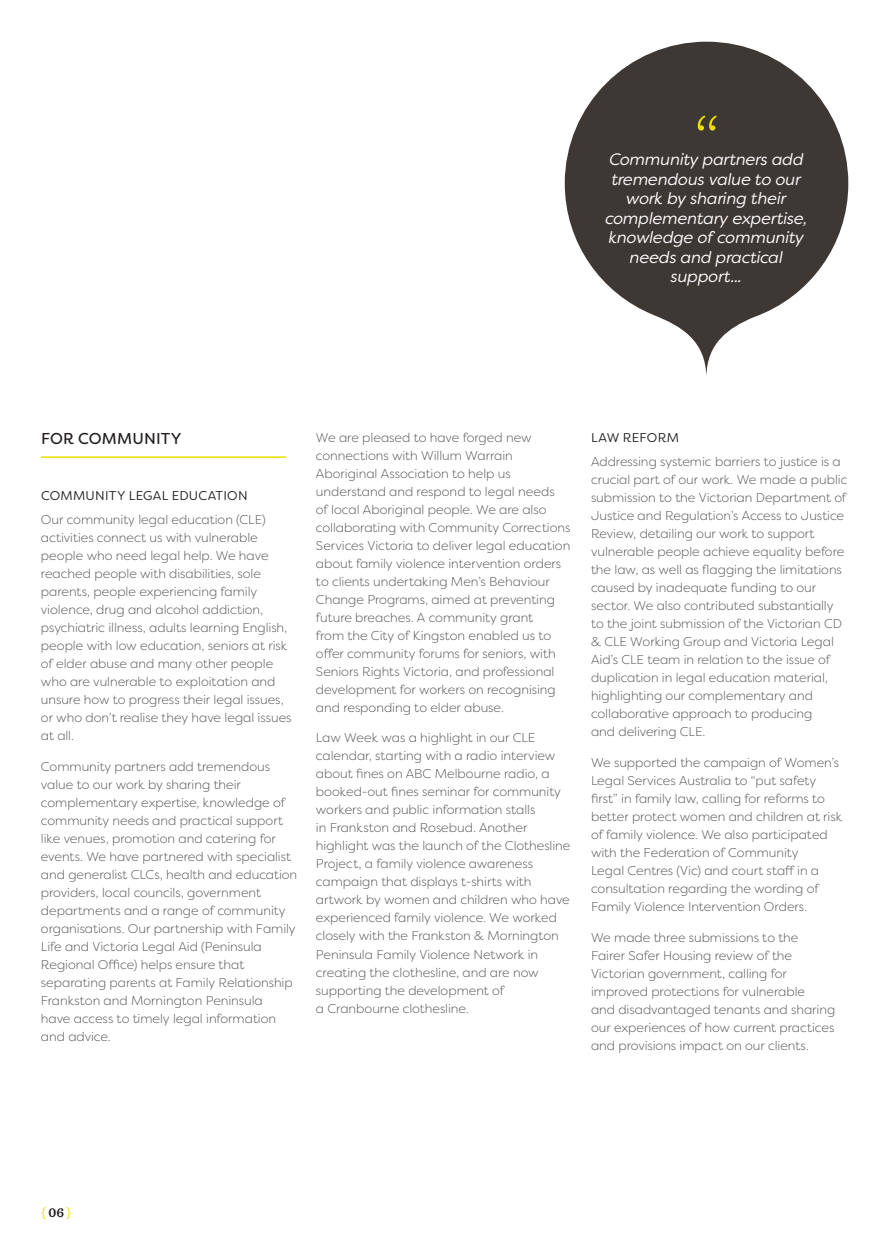
<style>
.page{position:relative;width:894px;height:1260px;background:#fff}
.page>*{position:absolute;margin:0;border:0;box-sizing:border-box;transform-origin:0 0}
.t1{font:300 68.85px "Filson Soft";color:#eede00}
.t2{font:italic 16.5px/19.5px "Filson Soft";letter-spacing:-.01em;color:#fff;text-align:center}
.t3{font:15.75px "Filson Soft";letter-spacing:.01em;color:#231f20}
.t4{font:13.5px "Sentinel";color:#eede00}
.t5{font:300 12.75px/18px "Filson Soft";color:#57585a}
.t6{font:12.75px "Filson Soft";letter-spacing:.015em;color:#231f20}
.s1{font-weight:600;color:#231f20}
</style>
<div class="page">
<hr style="left:41px;top:456px;width:245px;height:2px;background:#eede00">
<svg style="left:565px;top:42px;width:283px;height:334px;fill:#3e3835"></svg>
<h1 class="t1" style="left:693px;top:99px;width:28px">“</h1>
<p class="t2" style="left:605px;top:149px;width:204px">Community partners add tremendous value to our work by sharing their complementary expertise, knowledge of community needs and practical support...</p>
<p class="t3" style="left:41px;top:428px;width:142px">FOR COMMUNITY</p>
<p class="t6" style="left:41px;top:487px;width:208px">COMMUNITY LEGAL EDUCATION</p>
<p class="t5" style="left:41px;top:511px;width:252px">Our community legal education (CLE) activities connect us with vulnerable people who need legal help. We have reached people with disabilities, sole parents, people experiencing family violence, drug and alcohol addiction, psychiatric illness, adults learning English, people with low education, seniors at risk of elder abuse and many other people who are vulnerable to exploitation and unsure how to progress their legal issues, or who don’t realise they have legal issues at all.</p>
<p class="t5" style="left:41px;top:757px;width:258px">Community partners add tremendous value to our work by sharing their complementary expertise, knowledge of community needs and practical support like venues, promotion and catering for events. We have partnered with specialist and generalist CLCs, health and education providers, local councils, government departments and a range of community organisations. Our partnership with Family Life and Victoria Legal Aid (Peninsula Regional Office) helps ensure that separating parents at Family Relationship Frankston and Mornington Peninsula<br>have access to timely legal information and advice.</p>
<p class="t5" style="left:316px;top:428px;width:256px">We are pleased to have forged new connections with Willum Warrain Aboriginal Association to help us understand and respond to legal needs<br>of local Aboriginal people. We are also collaborating with Community Corrections Services Victoria to deliver legal education about family violence intervention orders to clients undertaking Men’s Behaviour Change Programs, aimed at preventing future breaches. A community grant<br>from the City of Kingston enabled us to offer community forums for seniors, with Seniors Rights Victoria, and professional development for workers on recognising and responding to elder abuse.</p>
<p class="t5" style="left:316px;top:729px;width:256px">Law Week was a highlight in our CLE calendar, starting with a radio interview about fines on ABC Melbourne radio, a booked-out fines seminar for community workers and public information stalls<br>in Frankston and Rosebud. Another highlight was the launch of the Clothesline Project, a family violence awareness campaign that displays t-shirts with artwork by women and children who have experienced family violence. We worked closely with the Frankston &amp; Mornington Peninsula Family Violence Network in creating the clothesline, and are now supporting the development of<br>a Cranbourne clothesline.</p>
<p class="t6" style="left:591px;top:429px;width:89px">LAW REFORM</p>
<p class="t5" style="left:591px;top:452px;width:258px">Addressing systemic barriers to justice is a crucial part of our work. We made a public submission to the Victorian Department of Justice and Regulation’s Access to Justice Review, detailing our work to support vulnerable people achieve equality before the law, as well as flagging the limitations caused by inadequate funding to our sector. We also contributed substantially to the joint submission of the Victorian CD &amp; CLE Working Group and Victoria Legal Aid’s CLE team in relation to the issue of duplication in legal education material, highlighting our complementary and collaborative approach to producing<br>and delivering CLE.</p>
<p class="t5" style="left:591px;top:753px;width:253px">We supported the campaign of Women’s Legal Services Australia to “put safety first” in family law, calling for reforms to better protect women and children at risk of family violence. We also participated with the Federation of Community<br>Legal Centres (Vic) and court staff in a consultation regarding the wording of Family Violence Intervention Orders.</p>
<p class="t5" style="left:591px;top:928px;width:246px">We made three submissions to the Fairer Safer Housing review of the Victorian government, calling for improved protections for vulnerable<br>and disadvantaged tenants and sharing our experiences of how current practices and provisions impact on our clients.</p>
<p class="t4" style="left:41px;top:1202px;width:32px">{<span class="s1">06</span>}</p>
</div>
